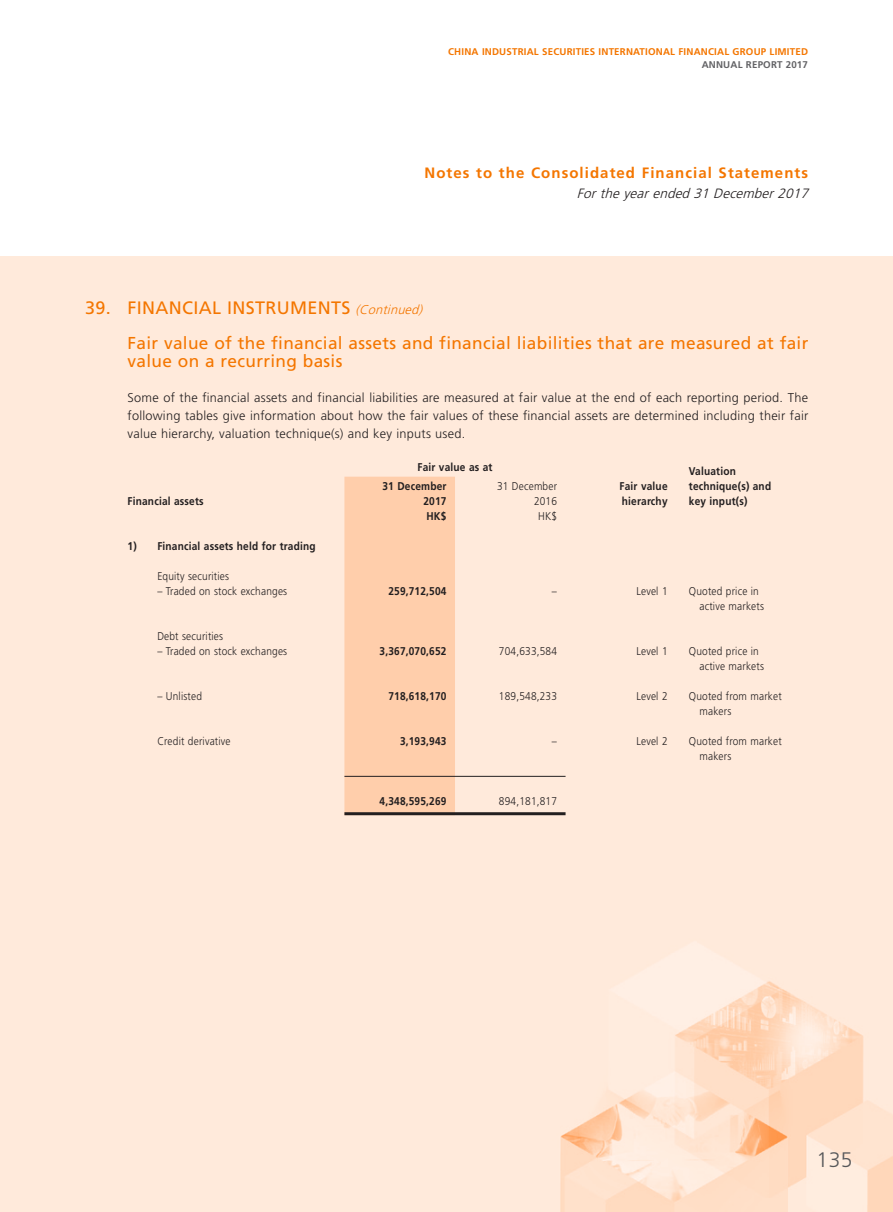
<style>
.page{position:relative;width:893px;height:1212px;background:#fff}
.page>*{position:absolute;margin:0;border:0;box-sizing:border-box;transform-origin:0 0}
.t1{font:300 21px "Frutiger LT Std";color:#57585a}
.Heading_1{font:18px "Frutiger LT Std";letter-spacing:.02em;color:#f47600}
.Heading_2{font:17.25px/18px "Frutiger LT Std";letter-spacing:.02em;color:#f47600}
.t2{font:700 15px "Frutiger LT Std";letter-spacing:.07em;color:#f47600}
.t3{font:italic 300 13.5px "Frutiger LT Std";color:#231f20}
.Body_Text{font:300 12.75px/18px "Frutiger LT Std";letter-spacing:.02em;color:#231f20;text-align:justify}
.Body_Text-2{font:300 11.25px/15px "Frutiger LT Std";letter-spacing:.02em;color:#231f20;scale:.9 1}
.Body_Text-3{font:700 11.25px "Frutiger LT Std";letter-spacing:.02em;color:#231f20;scale:.9 1}
.t4{font:700 9.75px "Frutiger LT Std";letter-spacing:.02em;color:#f47600}
.t5{font:700 9.75px "Frutiger LT Std";letter-spacing:.02em;color:#636366}
.s1{font-weight:300;font-style:italic;font-size:12.75px}
</style>
<div class="page">
<div style="left:0;top:256px;width:893px;height:956px;background:#ffeadb"></div>
<div style="left:344px;top:477px;width:111px;height:335px;background:#ffceab"></div>
<hr style="left:344px;top:776px;width:111px;height:1px;background:#231f20">
<hr style="left:455px;top:776px;width:111px;height:1px;background:#231f20">
<hr style="left:344px;top:812px;width:111px;height:3px;background:#231f20">
<hr style="left:455px;top:812px;width:111px;height:3px;background:#231f20">
<p class="t4" style="left:448px;top:46px;width:361px">CHINA INDUSTRIAL SECURITIES INTERNATIONAL FINANCIAL GROUP LIMITED</p>
<p class="t5" style="left:702px;top:59px;width:108px">ANNUAL REPORT 2017</p>
<h3 class="t2" style="left:424px;top:164px;width:385px">Notes to the Consolidated Financial Statements</h3>
<p class="t3" style="left:577px;top:186px;width:237px">For the year ended 31 December 2017</p>
<p class="Heading_1" style="left:85px;top:297px;width:343px">39. FINANCIAL INSTRUMENTS <span class="s1">(Continued)</span></p>
<p class="Heading_2" style="left:128px;top:334px;width:682px">Fair value of the financial assets and financial liabilities that are measured at fair value on a recurring basis</p>
<p class="Body_Text" style="left:128px;top:389px;width:682px">Some of the financial assets and financial liabilities are measured at fair value at the end of each reporting period. The following tables give information about how the fair values of these financial assets are determined including their fair value hierarchy, valuation technique(s) and key inputs used.</p>
<p class="Body_Text-3" style="left:128px;top:495px;width:86px">Financial assets</p>
<p class="Body_Text-3" style="left:417px;top:460px;width:85px">Fair value as at</p>
<p class="Body_Text-3" style="left:382px;top:480px;width:73px">31 December</p>
<p class="Body_Text-3" style="left:423px;top:495px;width:27px">2017</p>
<p class="Body_Text-2" style="left:497px;top:479px;width:68px">31 December</p>
<p class="Body_Text-2" style="left:534px;top:494px;width:27px">2016</p>
<p class="Body_Text-3" style="left:620px;top:480px;width:55px">Fair value</p>
<p class="Body_Text-3" style="left:622px;top:495px;width:52px">hierarchy</p>
<p class="Body_Text-3" style="left:689px;top:465px;width:54px">Valuation</p>
<p class="Body_Text-3" style="left:689px;top:480px;width:93px">technique(s) and</p>
<p class="Body_Text-3" style="left:689px;top:495px;width:67px">key input(s)</p>
<p class="Body_Text-3" style="left:426px;top:510px;width:24px">HK$</p>
<p class="Body_Text-2" style="left:538px;top:509px;width:23px">HK$</p>
<p class="Body_Text-3" style="left:128px;top:540px;width:12px">1)</p>
<p class="Body_Text-3" style="left:157px;top:540px;width:177px">Financial assets held for trading</p>
<p class="Body_Text-2" style="left:157px;top:569px;width:81px">Equity securities</p>
<p class="Body_Text-2" style="left:157px;top:584px;width:146px">– Traded on stock exchanges</p>
<p class="Body_Text-3" style="left:388px;top:585px;width:66px">259,712,504</p>
<p class="Body_Text-2" style="left:552px;top:584px;width:7px">–</p>
<p class="Body_Text-2" style="left:636px;top:584px;width:36px">Level 1</p>
<p class="Body_Text-2" style="left:699px;top:584px;width:73px;text-indent:-11px">Quoted price in active markets</p>
<p class="Body_Text-2" style="left:157px;top:629px;width:75px">Debt securities</p>
<p class="Body_Text-2" style="left:157px;top:644px;width:146px">– Traded on stock exchanges</p>
<p class="Body_Text-3" style="left:380px;top:645px;width:76px">3,367,070,652</p>
<p class="Body_Text-2" style="left:499px;top:644px;width:66px">704,633,584</p>
<p class="Body_Text-2" style="left:636px;top:644px;width:36px">Level 1</p>
<p class="Body_Text-2" style="left:699px;top:644px;width:73px;text-indent:-11px">Quoted price in active markets</p>
<p class="Body_Text-2" style="left:157px;top:689px;width:51px">– Unlisted</p>
<p class="Body_Text-3" style="left:388px;top:690px;width:66px">718,618,170</p>
<p class="Body_Text-2" style="left:499px;top:689px;width:66px">189,548,233</p>
<p class="Body_Text-2" style="left:636px;top:689px;width:36px">Level 2</p>
<p class="Body_Text-2" style="left:699px;top:689px;width:93px;text-indent:-11px">Quoted from market makers</p>
<p class="Body_Text-2" style="left:157px;top:734px;width:83px">Credit derivative</p>
<p class="Body_Text-3" style="left:400px;top:735px;width:53px">3,193,943</p>
<p class="Body_Text-2" style="left:552px;top:734px;width:7px">–</p>
<p class="Body_Text-2" style="left:636px;top:734px;width:36px">Level 2</p>
<p class="Body_Text-2" style="left:699px;top:734px;width:93px;text-indent:-11px">Quoted from market makers</p>
<p class="Body_Text-3" style="left:380px;top:795px;width:76px">4,348,595,269</p>
<p class="Body_Text-2" style="left:499px;top:794px;width:66px">894,181,817</p>
<h1 class="t1" style="left:816px;top:1148px;width:38px">135</h1>
</div>
